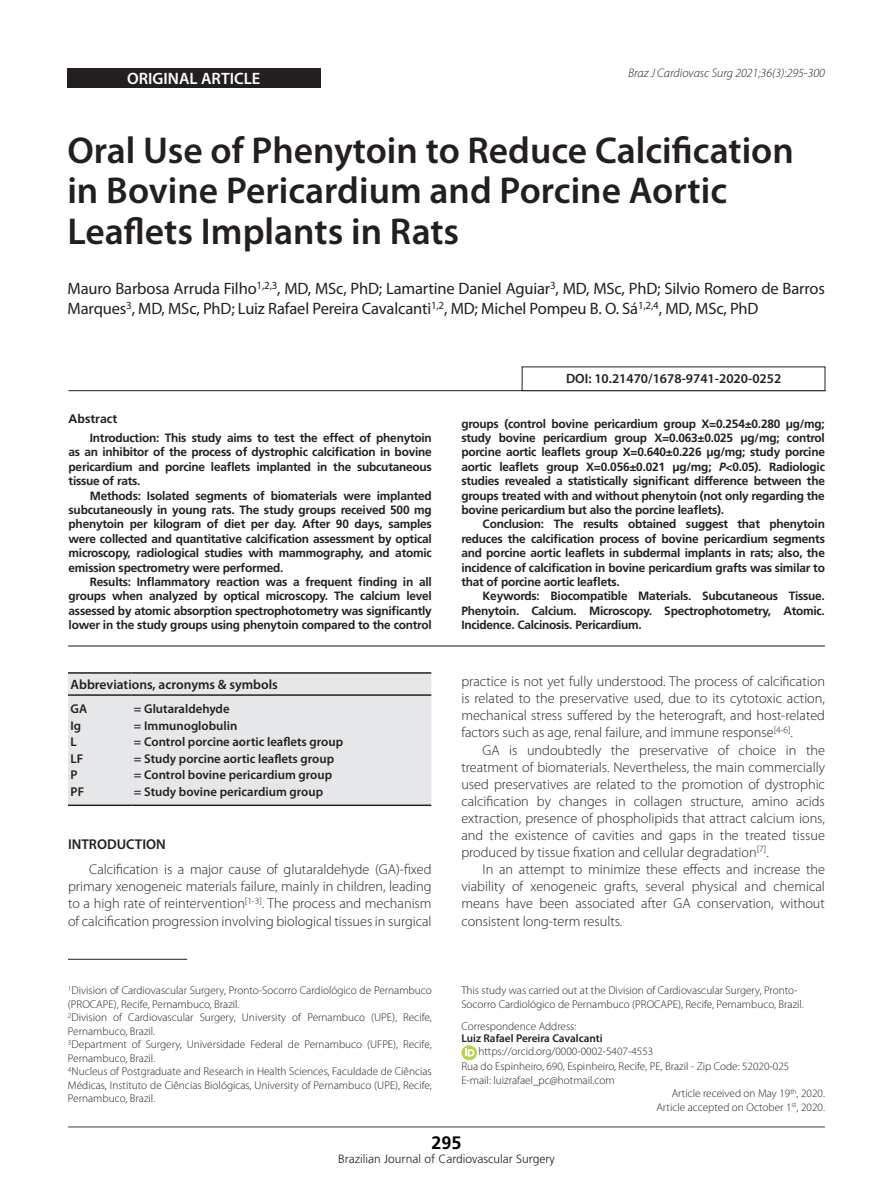
<style>
.page{position:relative;width:893px;height:1191px;background:#fff}
.page>*{position:absolute;margin:0;border:0;box-sizing:border-box;transform-origin:0 0}
.Titulo_1{font:600 37.5px/40.5px "Myriad Pro";color:#231f20}
.t1{font:700 18px "Frutiger";color:#000}
.autores{font:16.5px/19.8px "Myriad Pro";letter-spacing:-.01em;color:#231f20}
.t2{font:600 16.5px "Myriad Pro";color:#fff}
.t3{font:300 14.25px/17.1px "Myriad Pro";color:#231f20;text-align:justify}
.Titulos_2{font:600 14.25px "Myriad Pro";color:#231f20}
.pe_de_pagina{font:600 13.5px "Myriad Pro";color:#231f20}
.Quadro_siglas{font:600 12.75px "Myriad Pro";color:#231f20}
.t4{font:italic 300 12.45px "Myriad Pro";color:#231f20}
.Abstract_titulo{font:700 12.3px "Frutiger";color:#231f20}
.abstract{font:700 12px/14.4px "Frutiger";letter-spacing:-.02em;color:#231f20;text-align:justify}
.t5{font:300 12px "Frutiger";color:#231f20}
.referencias{font:300 11.25px/13.5px "Myriad Pro";color:#231f20}
.orcid{font:300 11.25px "Myriad Pro";color:#231f20}
.Autor_pé_de_pagina{font:600 11.25px "Myriad Pro";color:#231f20}
.s1{font-style:italic}
</style>
<div class="page">
<hr style="left:68px;top:1126px;width:757px;height:1px;background:#3e3e3f">
<div style="left:67px;top:68px;width:254px;height:20px;background:#231f20"></div>
<hr style="left:68px;top:390px;width:757px;height:1px;background:#231f20">
<div style="left:522px;top:366px;width:303px;height:25px;border:1px solid #231f20"></div>
<hr style="left:68px;top:959px;width:119px;height:1px;background:#231f20">
<svg style="left:461px;top:1045px;width:16px;height:15px"></svg>
<svg style="left:466px;top:1048px;width:8px;height:8px"></svg>
<hr style="left:68px;top:645px;width:757px;height:1px;background:#231f20">
<div style="left:68px;top:673px;width:363px;height:131px;background:#e6e7e9"></div>
<hr style="left:68px;top:672px;width:63px;height:1px;background:#231f20">
<hr style="left:131px;top:672px;width:300px;height:1px;background:#231f20">
<hr style="left:68px;top:694px;width:63px;height:2px;background:#231f20">
<hr style="left:131px;top:694px;width:300px;height:2px;background:#231f20">
<hr style="left:68px;top:804px;width:63px;height:2px;background:#231f20">
<hr style="left:131px;top:804px;width:300px;height:2px;background:#231f20">
<p class="t2" style="left:127px;top:69px;width:135px">ORIGINAL ARTICLE</p>
<p class="t4" style="left:628px;top:67px;width:198px">Braz J Cardiovasc Surg 2021;36(3):295-300</p>
<p class="Titulo_1" style="left:67px;top:130px;width:728px">Oral Use of Phenytoin to Reduce Calcification in Bovine Pericardium and Porcine Aortic<br>Leaflets Implants in Rats</p>
<p class="autores" style="left:68px;top:279px;width:759px">Mauro Barbosa Arruda Filho<sup>1,2,3</sup>, MD, MSc, PhD; Lamartine Daniel Aguiar<sup>3</sup>, MD, MSc, PhD; Silvio Romero de Barros<br>Marques<sup>3</sup>, MD, MSc, PhD; Luiz Rafael Pereira Cavalcanti<sup>1,2</sup>, MD; Michel Pompeu B. O. Sá<sup>1,2,4</sup>, MD, MSc, PhD</p>
<p class="Abstract_titulo" style="left:69px;top:412px;width:50px">Abstract</p>
<p class="abstract" style="left:69px;top:430px;width:365px;text-indent:21px">Introduction: This study aims to test the effect of phenytoin as an inhibitor of the process of dystrophic calcification in bovine pericardium and porcine leaflets implanted in the subcutaneous tissue of rats.</p>
<p class="abstract" style="left:69px;top:488px;width:365px;text-indent:21px">Methods: Isolated segments of biomaterials were implanted subcutaneously in young rats. The study groups received 500 mg phenytoin per kilogram of diet per day. After 90 days, samples were collected and quantitative calcification assessment by optical microscopy, radiological studies with mammography, and atomic emission spectrometry were performed.</p>
<p class="abstract" style="left:69px;top:574px;width:365px;text-indent:21px">Results: Inflammatory reaction was a frequent finding in all groups when analyzed by optical microscopy. The calcium level assessed by atomic absorption spectrophotometry was significantly lower in the study groups using phenytoin compared to the control</p>
<p class="pe_de_pagina" style="left:71px;top:677px;width:209px">Abbreviations, acronyms &amp; symbols</p>
<p class="Quadro_siglas" style="left:71px;top:702px;width:18px">GA</p>
<p class="Quadro_siglas" style="left:71px;top:718px;width:12px">Ig</p>
<p class="Quadro_siglas" style="left:71px;top:735px;width:8px">L</p>
<p class="Quadro_siglas" style="left:71px;top:751px;width:14px">LF</p>
<p class="Quadro_siglas" style="left:71px;top:768px;width:9px">P</p>
<p class="Quadro_siglas" style="left:71px;top:784px;width:15px">PF</p>
<p class="Quadro_siglas" style="left:134px;top:702px;width:97px">= Glutaraldehyde</p>
<p class="Quadro_siglas" style="left:134px;top:718px;width:105px">= Immunoglobulin</p>
<p class="Quadro_siglas" style="left:134px;top:735px;width:211px">= Control porcine aortic leaflets group</p>
<p class="Quadro_siglas" style="left:134px;top:751px;width:202px">= Study porcine aortic leaflets group</p>
<p class="Quadro_siglas" style="left:134px;top:768px;width:200px">= Control bovine pericardium group</p>
<p class="Quadro_siglas" style="left:134px;top:784px;width:191px">= Study bovine pericardium group</p>
<p class="Titulos_2" style="left:68px;top:836px;width:99px">INTRODUCTION</p>
<p class="t3" style="left:68px;top:861px;width:365px;text-indent:21px">Calcification is a major cause of glutaraldehyde (GA)-fixed primary xenogeneic materials failure, mainly in children, leading to a high rate of reintervention<sup>[1-3]</sup>. The process and mechanism of calcification progression involving biological tissues in surgical</p>
<p class="referencias" style="left:68px;top:984px;width:365px"><sup>1</sup>Division of Cardiovascular Surgery, Pronto-Socorro Cardiológico de Pernambuco (PROCAPE), Recife, Pernambuco, Brazil.</p>
<p class="referencias" style="left:68px;top:1011px;width:365px"><sup>2</sup>Division of Cardiovascular Surgery, University of Pernambuco (UPE), Recife,<br>Pernambuco, Brazil.</p>
<p class="referencias" style="left:68px;top:1038px;width:365px"><sup>3</sup>Department of Surgery, Universidade Federal de Pernambuco (UFPE), Recife,<br>Pernambuco, Brazil.</p>
<p class="referencias" style="left:68px;top:1065px;width:365px;text-align:justify"><sup>4</sup>Nucleus of Postgraduate and Research in Health Sciences, Faculdade de Ciências Médicas, Instituto de Ciências Biológicas, University of Pernambuco (UPE), Recife, Pernambuco, Brazil.</p>
<p class="pe_de_pagina" style="left:566px;top:371px;width:217px">DOI: 10.21470/1678-9741-2020-0252</p>
<p class="abstract" style="left:461px;top:416px;width:365px">groups (control bovine pericardium group X=0.254±0.280 μg/mg; study bovine pericardium group X=0.063±0.025 μg/mg; control porcine aortic leaflets group X=0.640±0.226 μg/mg; study porcine aortic leaflets group X=0.056±0.021 μg/mg; <span class="s1">P</span>&lt;0.05). Radiologic studies revealed a statistically significant difference between the groups treated with and without phenytoin (not only regarding the bovine pericardium but also the porcine leaflets).</p>
<p class="abstract" style="left:461px;top:517px;width:365px;text-indent:21px">Conclusion: The results obtained suggest that phenytoin reduces the calcification process of bovine pericardium segments and porcine aortic leaflets in subdermal implants in rats; also, the incidence of calcification in bovine pericardium grafts was similar to that of porcine aortic leaflets.</p>
<p class="abstract" style="left:461px;top:589px;width:365px;text-indent:21px">Keywords: Biocompatible Materials. Subcutaneous Tissue.<br>Phenytoin. Calcium. Microscopy. Spectrophotometry, Atomic.<br>Incidence. Calcinosis. Pericardium.</p>
<p class="t3" style="left:461px;top:673px;width:365px">practice is not yet fully understood. The process of calcification is related to the preservative used, due to its cytotoxic action, mechanical stress suffered by the heterograft, and host-related factors such as age, renal failure, and immune response<sup>[4-6]</sup>.</p>
<p class="t3" style="left:461px;top:741px;width:365px;text-indent:21px">GA is undoubtedly the preservative of choice in the treatment of biomaterials. Nevertheless, the main commercially used preservatives are related to the promotion of dystrophic calcification by changes in collagen structure, amino acids extraction, presence of phospholipids that attract calcium ions, and the existence of cavities and gaps in the treated tissue produced by tissue fixation and cellular degradation<sup>[7]</sup>.</p>
<p class="t3" style="left:461px;top:861px;width:365px;text-indent:21px">In an attempt to minimize these effects and increase the viability of xenogeneic grafts, several physical and chemical means have been associated after GA conservation, without consistent long-term results.</p>
<p class="referencias" style="left:461px;top:984px;width:344px">This study was carried out at the Division of Cardiovascular Surgery, Pronto-<br>Socorro Cardiológico de Pernambuco (PROCAPE), Recife, Pernambuco, Brazil.</p>
<p class="referencias" style="left:461px;top:1019px;width:117px">Correspondence Address:</p>
<p class="Autor_pé_de_pagina" style="left:461px;top:1032px;width:143px">Luiz Rafael Pereira Cavalcanti</p>
<p class="orcid" style="left:478px;top:1045px;width:176px">https://orcid.org/0000-0002-5407-4553</p>
<p class="referencias" style="left:461px;top:1060px;width:329px">Rua do Espinheiro, 690, Espinheiro, Recife, PE, Brazil - Zip Code: 52020-025</p>
<p class="referencias" style="left:461px;top:1073px;width:155px">E-mail: luizrafael_pc@hotmail.com</p>
<p class="referencias" style="left:672px;top:1087px;width:155px">Article received on May 19<sup>th</sup>, 2020.</p>
<p class="referencias" style="left:656px;top:1100px;width:170px">Article accepted on October 1<sup>st</sup>, 2020.</p>
<h2 class="t1" style="left:431px;top:1132px;width:32px">295</h2>
<p class="t5" style="left:338px;top:1152px;width:218px">Brazilian Journal of Cardiovascular Surgery</p>
</div>
